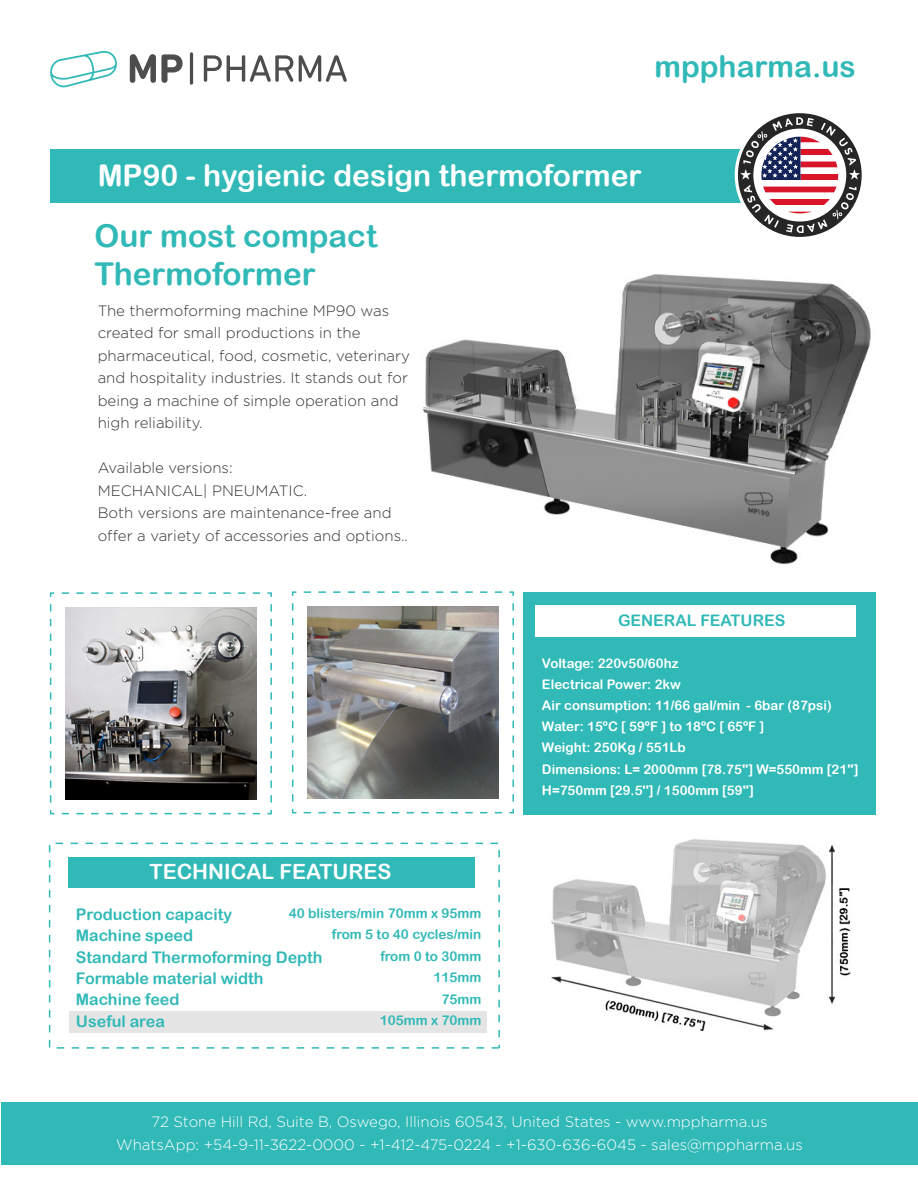
<style>
.page{position:relative;width:918px;height:1188px;background:#fff}
.page>*{position:absolute;margin:0;border:0;box-sizing:border-box;transform-origin:0 0}
.t1{font:31.5px/37.8px "Arial Rounded MT Bold";color:#30b9b7}
.t2{font:30px "Arial Rounded MT Bold";color:#fff}
.t3{font:30px "Arial Rounded MT Bold";color:#30b9b7}
.t4{font:21px "Arial Rounded MT Bold";color:#fff}
.t5{font:16.05px/21.5px "Arial Rounded MT Bold";color:#30b9b7}
.t6{font:15.9px "Arial Rounded MT Bold";color:#30b9b7}
.t7{font:300 15px/22.5px "Gotham";color:#333}
.t8{font:300 15px "Gotham";color:#fff}
.t9{font:13.5px/21.5px "Arial Rounded MT Bold";color:#30b9b7;text-align:right}
.t10{font:13.2px/21.1px "Arial Rounded MT Bold";color:#fff}
</style>
<div class="page">
<div style="left:69px;top:1011px;width:417px;height:22px;background:#e5e5e5"></div>
<img style="left:423px;top:274px;width:448px;height:291px">
<svg style="left:130px;top:54px;width:53px;height:29px"></svg>
<svg style="left:204px;top:55px;width:89px;height:27px"></svg>
<svg style="left:299px;top:55px;width:48px;height:27px"></svg>
<hr style="left:190px;top:52px;width:3px;height:33px;background:#4d4d4d;border-radius:2px">
<svg style="left:50px;top:51px;width:67px;height:36px"></svg>
<div style="left:51px;top:149px;width:805px;height:54px;background:#30b9b7"></div>
<svg style="left:291px;top:591px;width:223px;height:223px"></svg>
<svg style="left:49px;top:592px;width:223px;height:223px"></svg>
<img style="left:65px;top:608px;width:192px;height:191px">
<div style="left:523px;top:592px;width:352px;height:222px;background:#30b9b7"></div>
<div style="left:535px;top:605px;width:321px;height:32px;background:#fff"></div>
<img style="left:551px;top:839px;width:300px;height:192px">
<div style="left:49px;top:843px;width:451px;height:206px;border:2px dashed #30b9b7"></div>
<div style="left:68px;top:857px;width:407px;height:30px;background:#30b9b7"></div>
<svg style="left:738px;top:113px;width:124px;height:124px"></svg>
<div style="left:1px;top:1102px;width:917px;height:63px;background:#30b9b7"></div>
<h2 class="t3" style="left:655px;top:49px;width:203px">mppharma.us</h2>
<h2 class="t2" style="left:98px;top:158px;width:545px">MP90 - hygienic design thermoformer</h2>
<h1 class="t1" style="left:95px;top:217px;width:284px">Our most compact<br>Thermoformer</h1>
<p class="t7" style="left:98px;top:299px;width:314px">The thermoforming machine MP90 was created for small productions in the pharmaceutical, food, cosmetic, veterinary and hospitality industries. It stands out for being a machine of simple operation and high reliability.</p>
<p class="t7" style="left:98px;top:457px;width:312px">Available versions:<br>MECHANICAL| PNEUMATIC.<br>Both versions are maintenance-free and offer a variety of accessories and options..</p>
<h3 class="t4" style="left:150px;top:859px;width:243px">TECHNICAL FEATURES</h3>
<p class="t5" style="left:76px;top:903px;width:248px">Production capacity<br>Machine speed<br>Standard Thermoforming Depth<br>Formable material width<br>Machine feed<br>Useful area</p>
<p class="t9" style="left:289px;top:902px;width:194px">40 blisters/min 70mm x 95mm from 5 to 40 cycles/min<br>from 0 to 30mm<br>115mm<br>75mm<br>105mm x 70mm</p>
<p class="t6" style="left:618px;top:611px;width:169px">GENERAL FEATURES</p>
<p class="t10" style="left:542px;top:652px;width:318px">Voltage: 220v50/60hz<br>Electrical Power: 2kw<br>Air consumption: 11/66 gal/min - 6bar (87psi)<br>Water: 15ºC [ 59ºF ] to 18ºC [ 65ºF ]<br>Weight: 250Kg / 551Lb<br>Dimensions: L= 2000mm [78.75''] W=550mm [21'']<br>H=750mm [29.5''] / 1500mm [59'']</p>
<p class="t8" style="left:151px;top:1114px;width:618px">72 Stone Hill Rd, Suite B, Oswego, Illinois 60543, United States - www.mppharma.us</p>
<p class="t8" style="left:116px;top:1137px;width:688px">WhatsApp: +54-9-11-3622-0000 - +1-412-475-0224 - +1-630-636-6045 - sales@mppharma.us</p>
</div>
